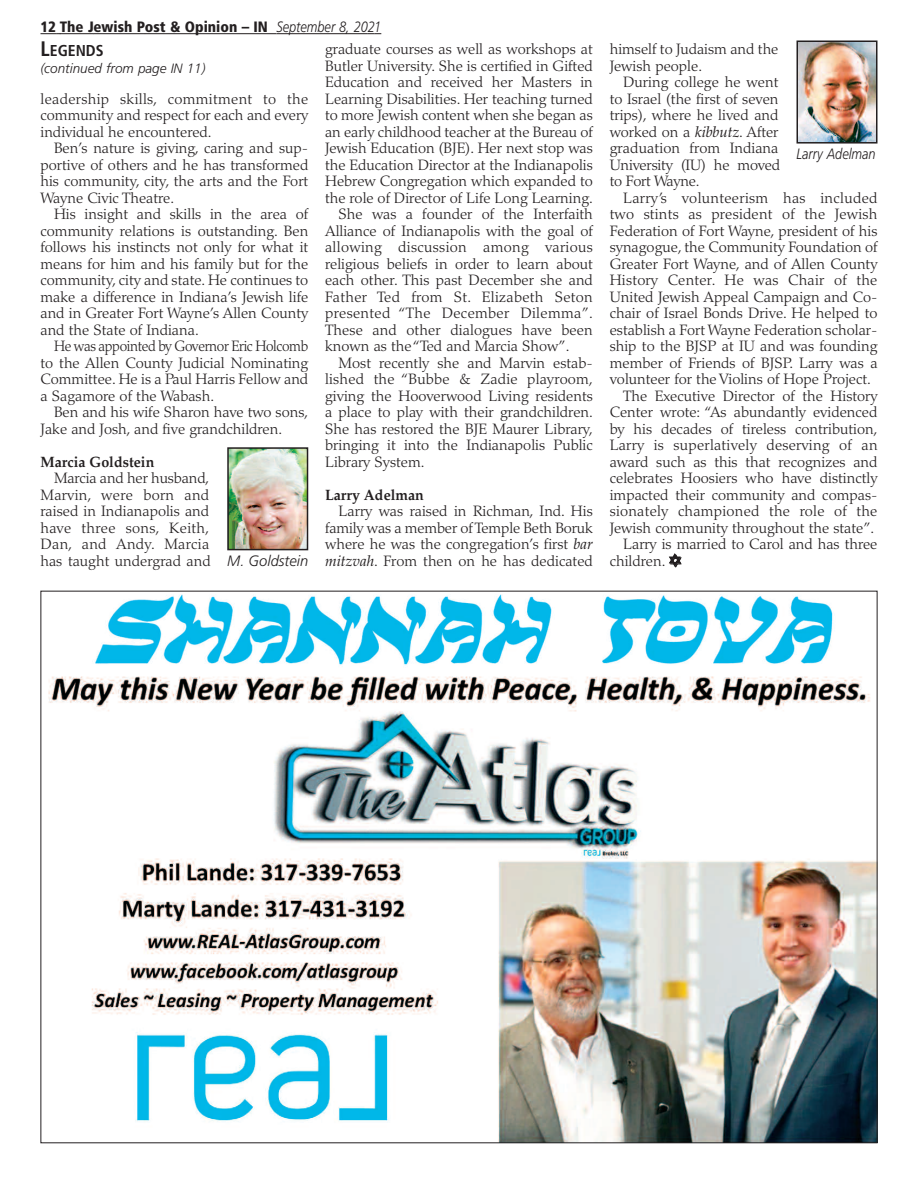
<style>
.page{position:relative;width:918px;height:1188px;background:#fff}
.page>*{position:absolute;margin:0;border:0;box-sizing:border-box;transform-origin:0 0}
.t1{font:700 condensed 15.75px "Frutiger";color:#231f20}
.t2{font:300 15px/16.5px "Palatino";color:#231f20;text-align:justify}
.t3{font:300 15px/16.5px "Palatino";color:#231f20;text-align:justify;scale:.93 1}
.t4{font:300 15px "Palatino";letter-spacing:.02em;color:#231f20}
.t5{font:900 condensed 15px "Frutiger";color:#231f20}
.t6{font:700 15px "Palatino";color:#231f20;scale:.95 1}
.t7{font:italic 300 15px "Frutiger";color:#231f20;scale:.85 1}
.t8{font:italic 300 13.5px "Frutiger";color:#231f20}
.s1{font-weight:300;font-style:italic;font-stretch:normal}
.s2{font-size:21px}
.s3{font-weight:400;font-style:italic}
.s4{font-family:"Frutiger";font-style:italic}
.s5{color:#fff}
</style>
<div class="page">
<svg style="left:40px;top:33px;width:20px;height:1px"></svg>
<hr style="left:60px;top:33px;width:34px;height:1px;background:#231f20">
<hr style="left:94px;top:33px;width:51px;height:1px;background:#231f20">
<hr style="left:145px;top:33px;width:131px;height:1px;background:#231f20">
<hr style="left:276px;top:33px;width:92px;height:1px;background:#231f20">
<svg style="left:368px;top:33px;width:13px;height:1px"></svg>
<img style="left:48px;top:594px;width:828px;height:547px">
<img style="left:230px;top:450px;width:75px;height:97px">
<div style="left:227px;top:447px;width:81px;height:103px;border:2px solid #231f20"></div>
<img style="left:799px;top:43px;width:76px;height:98px">
<div style="left:796px;top:40px;width:82px;height:104px;border:2px solid #231f20"></div>
<p class="t5" style="left:40px;top:21px;width:342px">12 The Jewish Post &amp; Opinion – IN <span class="s1">September 8, 2021</span></p>
<p class="t1" style="left:40px;top:44px;width:65px"><span class="s2">L</span>EGENDS</p>
<p class="t8" style="left:40px;top:63px;width:167px">(continued from page IN 11)</p>
<p class="t2" style="left:40px;top:92px;width:269px">leadership skills, commitment to the community and respect for each and every individual he encountered.</p>
<p class="t2" style="left:40px;top:141px;width:269px;text-indent:14px">Ben’s nature is giving, caring and sup&shy;portive of others and he has transformed his community, city, the arts and the Fort Wayne Civic Theatre.</p>
<p class="t2" style="left:40px;top:207px;width:269px;text-indent:14px">His insight and skills in the area of community relations is outstanding. Ben follows his instincts not only for what it means for him and his family but for the community, city and state. He continues to make a difference in Indiana’s Jewish life and in Greater Fort Wayne’s Allen County and the State of Indiana.</p>
<p class="t3" style="left:40px;top:339px;width:290px;text-indent:14px">He was appointed by Governor Eric Holcomb to the Allen County Judicial Nominating Committee. He is a Paul Harris Fellow and a Sagamore of the Wabash.</p>
<p class="t2" style="left:40px;top:405px;width:269px;text-indent:14px">Ben and his wife Sharon have two sons,<br>Jake and Josh, and five grandchildren.</p>
<p class="t6" style="left:40px;top:456px;width:121px">Marcia Goldstein</p>
<p class="t2" style="left:40px;top:471px;width:172px;text-indent:14px">Marcia and her husband, Marvin, were born and raised in Indianapolis and have three sons, Keith, Dan, and Andy. Marcia has taught undergrad and</p>
<p class="t2" style="left:325px;top:42px;width:269px">graduate courses as well as workshops at</p>
<p class="t2" style="left:325px;top:59px;width:269px">Butler University. She is certified in Gifted</p>
<p class="t2" style="left:325px;top:75px;width:269px">Education and received her Masters in</p>
<p class="t2" style="left:325px;top:92px;width:269px">Learning Disabilities. Her teaching turned</p>
<p class="t2" style="left:325px;top:108px;width:269px">to more Jewish content when she began as</p>
<p class="t2" style="left:325px;top:125px;width:269px">an early childhood teacher at the Bureau of</p>
<p class="t2" style="left:325px;top:141px;width:269px">Jewish Education (BJE). Her next stop was</p>
<p class="t2" style="left:325px;top:158px;width:269px">the Education Director at the Indianapolis</p>
<p class="t2" style="left:325px;top:174px;width:269px">Hebrew Congregation which expanded to</p>
<p class="t2" style="left:325px;top:191px;width:269px">the role of Director of Life Long Learning.</p>
<p class="t2" style="left:339px;top:207px;width:256px">She was a founder of the Interfaith</p>
<p class="t2" style="left:325px;top:224px;width:269px">Alliance of Indianapolis with the goal of</p>
<p class="t4" style="left:325px;top:241px;width:269px">allowing discussion among various</p>
<p class="t2" style="left:325px;top:257px;width:269px">religious beliefs in order to learn about</p>
<p class="t2" style="left:325px;top:273px;width:269px">each other. This past December she and</p>
<p class="t4" style="left:325px;top:291px;width:269px">Father Ted from St. Elizabeth Seton</p>
<p class="t4" style="left:325px;top:307px;width:269px">presented “The December Dilemma”.</p>
<p class="t2" style="left:325px;top:323px;width:269px">These and other dialogues have been</p>
<p class="t2" style="left:325px;top:339px;width:246px">known as the “Ted and Marcia Show”.</p>
<p class="t2" style="left:339px;top:356px;width:256px">Most recently she and Marvin estab-</p>
<p class="t2" style="left:325px;top:372px;width:269px">lished the “Bubbe &amp; Zadie playroom,</p>
<p class="t2" style="left:325px;top:389px;width:269px">giving the Hooverwood Living residents</p>
<p class="t2" style="left:325px;top:405px;width:269px">a place to play with their grandchildren.</p>
<p class="t2" style="left:325px;top:422px;width:269px">She has restored the BJE Maurer Library,</p>
<p class="t2" style="left:325px;top:438px;width:269px">bringing it into the Indianapolis Public</p>
<p class="t2" style="left:325px;top:455px;width:101px">Library System.</p>
<p class="t6" style="left:325px;top:489px;width:106px">Larry Adelman</p>
<p class="t2" style="left:227px;top:504px;width:367px;text-align:right">Larry was raised in Richman, Ind. His<br>family was a member of Temple Beth Boruk<br>where he was the congregation’s first <span class="s3">bar<br></span><span class="s4">M. Goldstein</span> <span class="s3">mitzvah</span>. From then on he has dedicated</p>
<p class="t2" style="left:610px;top:42px;width:170px">himself to Judaism and the<br>Jewish people.</p>
<p class="t2" style="left:610px;top:75px;width:172px;text-indent:14px">During college he went to Israel (the first of seven trips), where he lived and worked on a <span class="s3">kibbutz</span>. After graduation from Indiana University (IU) he moved to Fort Wayne.</p>
<p class="t4" style="left:623px;top:192px;width:256px">Larry’s volunteerism has included</p>
<p class="t2" style="left:610px;top:207px;width:269px">two stints as president of the Jewish</p>
<p class="t2" style="left:610px;top:224px;width:269px">Federation of Fort Wayne, president of his</p>
<p class="t2" style="left:610px;top:240px;width:269px">synagogue, the Community Foundation of</p>
<p class="t2" style="left:610px;top:257px;width:269px">Greater Fort Wayne, and of Allen County</p>
<p class="t2" style="left:610px;top:273px;width:269px">History Center. He was Chair of the</p>
<p class="t2" style="left:610px;top:290px;width:269px">United Jewish Appeal Campaign and Co-</p>
<p class="t2" style="left:610px;top:306px;width:269px">chair of Israel Bonds Drive. He helped to</p>
<p class="t2" style="left:610px;top:323px;width:269px">establish a Fort Wayne Federation scholar-</p>
<p class="t2" style="left:610px;top:339px;width:269px">ship to the BJSP at IU and was founding</p>
<p class="t2" style="left:610px;top:356px;width:269px">member of Friends of BJSP. Larry was a</p>
<p class="t2" style="left:610px;top:372px;width:263px">volunteer for the Violins of Hope Project.</p>
<p class="t2" style="left:623px;top:389px;width:256px">The Executive Director of the History</p>
<p class="t2" style="left:610px;top:405px;width:269px">Center wrote: “As abundantly evidenced</p>
<p class="t2" style="left:610px;top:422px;width:269px">by his decades of tireless contribution,</p>
<p class="t2" style="left:610px;top:438px;width:269px">Larry is superlatively deserving of an</p>
<p class="t2" style="left:610px;top:455px;width:269px">award such as this that recognizes and</p>
<p class="t2" style="left:610px;top:471px;width:269px">celebrates Hoosiers who have distinctly</p>
<p class="t2" style="left:610px;top:488px;width:269px">impacted their community and compas-</p>
<p class="t2" style="left:610px;top:504px;width:269px">sionately championed the role of the</p>
<p class="t2" style="left:610px;top:521px;width:266px">Jewish community throughout the state”.</p>
<p class="t2" style="left:623px;top:537px;width:256px">Larry is married to Carol and has three</p>
<p class="t2" style="left:610px;top:554px;width:72px">children. <span class="s5">✡</span></p>
<p class="t7" style="left:796px;top:148px;width:95px">Larry Adelman</p>
</div>
